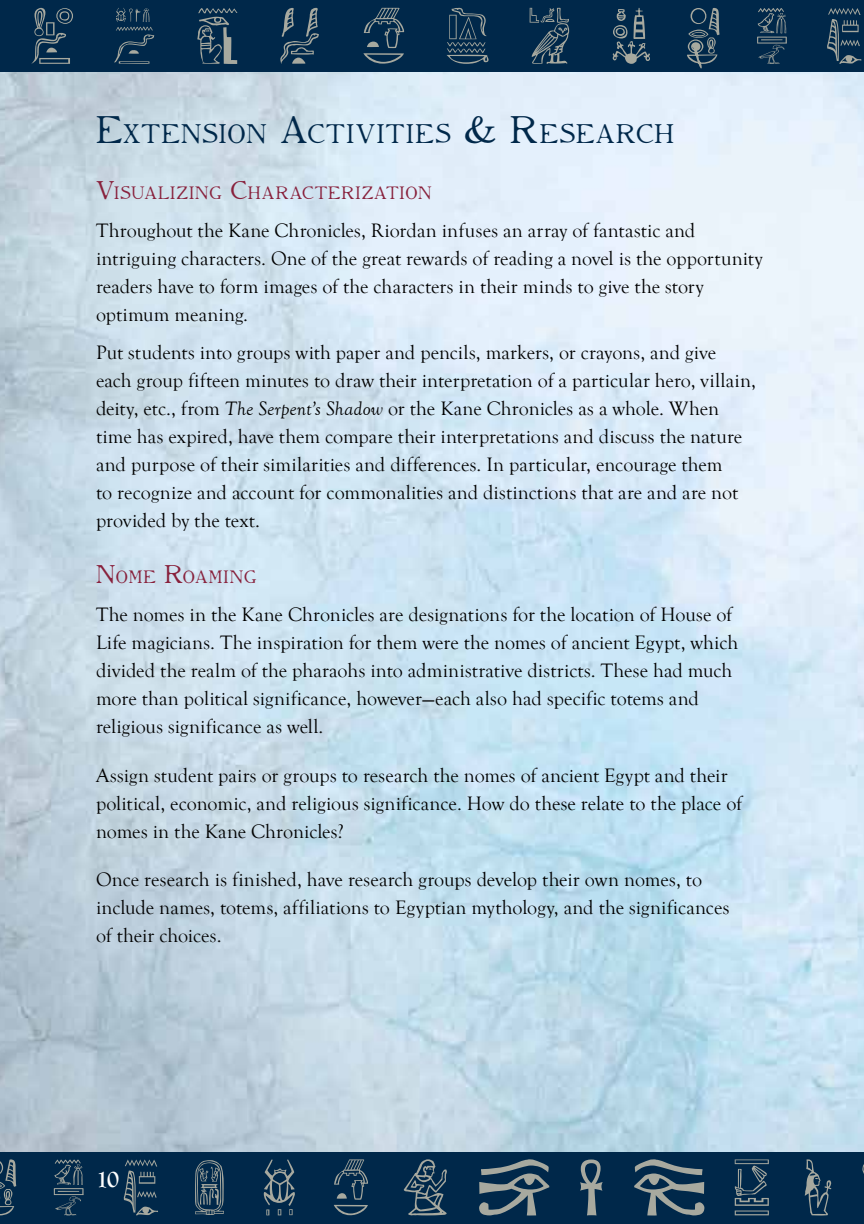
<style>
.page{position:relative;width:864px;height:1224px;background:#fff}
.page>*{position:absolute;margin:0;border:0;box-sizing:border-box;transform-origin:0 0}
.t1{font:25.2px "Ingvaeonic Oldestyle NF";letter-spacing:.07em;color:#00284a}
.t2{font:700 24px "Goudy Old Style T";color:#fff}
.t3{font:20px/28px "Goudy Old Style T";letter-spacing:.005em;color:#000}
.t4{font:16.8px "Ingvaeonic Oldestyle NF";letter-spacing:.07em;color:#88213c}
.s1{font-size:36px}
.s2{font-size:24px}
.s3{font-style:italic}
</style>
<div class="page">
<div style="left:0;top:0;width:864px;height:72px;background:#00284a"></div>
<div style="left:0;top:1152px;width:864px;height:72px;background:#00284a"></div>
<svg style="left:31px;top:8px;width:619px;height:56px"></svg>
<svg style="left:687px;top:8px;width:175px;height:60px"></svg>
<svg style="left:0;top:1159px;width:864px;height:57px"></svg>
<p class="t1" style="left:96px;top:119px;width:560px"><span class="s1">E</span>XTENSION <span class="s1">A</span>CTIVITIES <span class="s1">&amp; R</span>ESEARCH</p>
<p class="t4" style="left:96px;top:183px;width:337px"><span class="s2">V</span>ISUALIZING <span class="s2">C</span>HARACTERIZATION</p>
<p class="t3" style="left:96px;top:217px;width:668px">Throughout the Kane Chronicles, Riordan infuses an array of fantastic and intriguing characters. One of the great rewards of reading a novel is the opportunity readers have to form images of the characters in their minds to give the story optimum meaning.</p>
<p class="t3" style="left:96px;top:339px;width:661px">Put students into groups with paper and pencils, markers, or crayons, and give each group fifteen minutes to draw their interpretation of a particular hero, villain, deity, etc., from <span class="s3">The Serpent’s Shadow</span> or the Kane Chronicles as a whole. When time has expired, have them compare their interpretations and discuss the nature and purpose of their similarities and differences. In particular, encourage them<br>to recognize and account for commonalities and distinctions that are and are not provided by the text.</p>
<p class="t4" style="left:96px;top:567px;width:161px"><span class="s2">N</span>OME <span class="s2">R</span>OAMING</p>
<p class="t3" style="left:96px;top:601px;width:644px">The nomes in the Kane Chronicles are designations for the location of House of Life magicians. The inspiration for them were the nomes of ancient Egypt, which divided the realm of the pharaohs into administrative districts. These had much more than political significance, however—each also had specific totems and religious significance as well.</p>
<p class="t3" style="left:96px;top:761px;width:648px">Assign student pairs or groups to research the nomes of ancient Egypt and their political, economic, and religious significance. How do these relate to the place of nomes in the Kane Chronicles?</p>
<p class="t3" style="left:96px;top:866px;width:635px">Once research is finished, have research groups develop their own nomes, to include names, totems, affiliations to Egyptian mythology, and the significances of their choices.</p>
<p class="t2" style="left:96px;top:1166px;width:24px">10</p>
</div>
